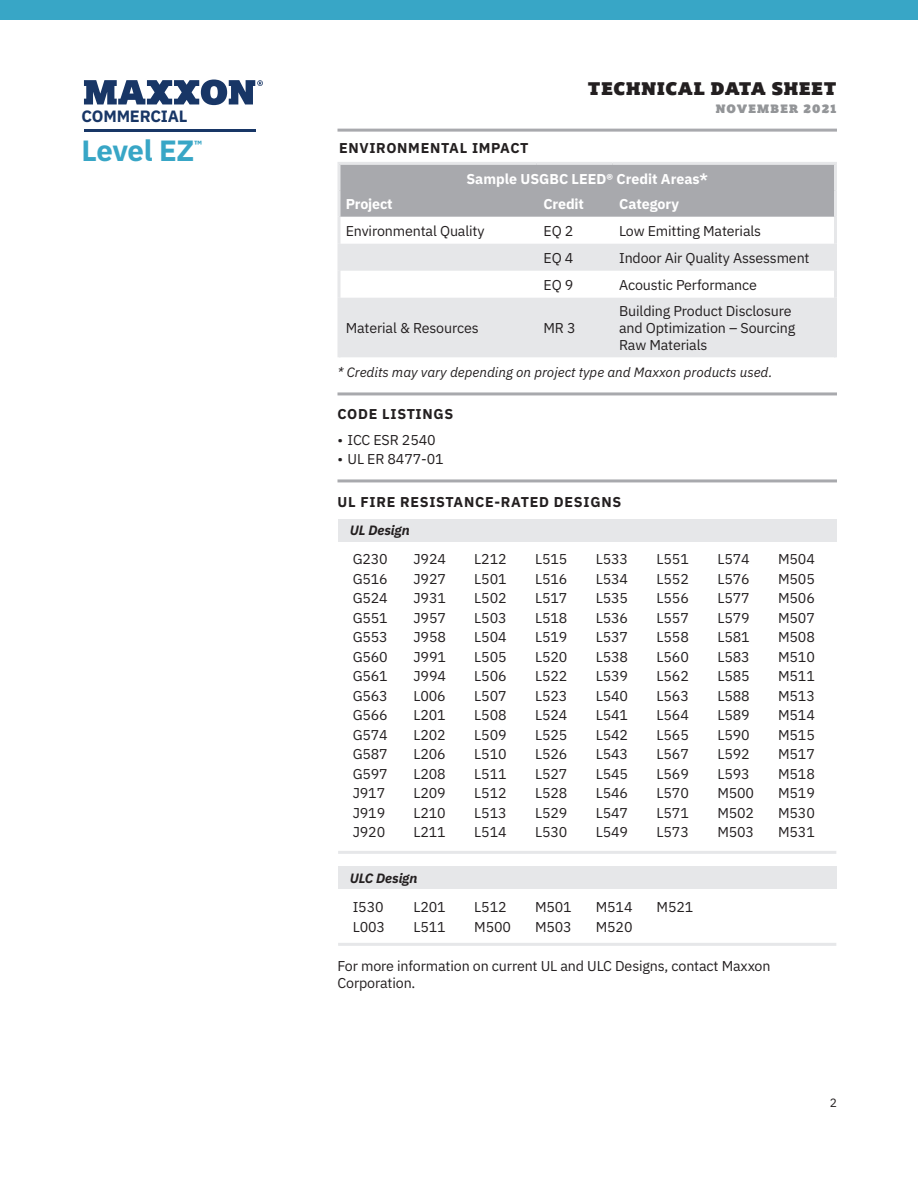
<style>
.page{position:relative;width:918px;height:1188px;background:#fff}
.page>*{position:absolute;margin:0;border:0;box-sizing:border-box;transform-origin:0 0}
.t1{font:700 29.25px "IBM Plex Sans";letter-spacing:-.02em;color:#38a6c6}
.t2{font:18px "Plume Ad";letter-spacing:.045em;color:#231f20}
.t3{font:700 16.35px "IBM Plex Sans";letter-spacing:-.01em;color:#183666}
.Body_Text__9_5_13__L{font:14.25px/19.5px "IBM Plex Sans";letter-spacing:-.01em;color:#231f20}
.Body_All_Caps_Bold_T{font:700 14.25px "IBM Plex Sans";letter-spacing:.05em;color:#231f20}
.Body_Text_Table__9_5{font:14.25px "IBM Plex Sans";letter-spacing:-.01em;color:#231f20}
.Body_Text_Table__9_5-2{font:700 14.25px "IBM Plex Sans";color:#fff}
.Body_All_Caps_Bold_T-2{font:italic 13.5px "IBM Plex Sans";color:#231f20}
.Body-Italic_Subhead{font:italic 700 13.5px "IBM Plex Sans";letter-spacing:-.01em;color:#231f20}
.t4{font:12px "Plume Ad";letter-spacing:.095em;color:#939598}
.t5{font:12px "IBM Plex Sans";color:#231f20}
</style>
<div class="page">
<hr style="left:338px;top:129px;width:499px;height:3px;background:#a8a9ad">
<div style="left:0;top:0;width:918px;height:20px;background:#38a6c6"></div>
<hr style="left:84px;top:129px;width:171px;height:2px;background:#183666">
<svg style="left:84px;top:80px;width:179px;height:25px"></svg>
<div style="left:338px;top:519px;width:499px;height:22px;background:#e6e7e9"></div>
<div style="left:338px;top:866px;width:499px;height:23px;background:#e6e7e9"></div>
<hr style="left:338px;top:851px;width:498px;height:3px;background:#e6e7e9">
<hr style="left:338px;top:943px;width:498px;height:3px;background:#e6e7e9">
<div style="left:340px;top:165px;width:494px;height:52px;background:#a8a9ad"></div>
<svg style="left:340px;top:244px;width:494px;height:113px;fill:#e6e7e9"></svg>
<hr style="left:338px;top:217px;width:2px;height:27px;background:#e6e7e9">
<hr style="left:834px;top:217px;width:3px;height:27px;background:#e6e7e9">
<hr style="left:338px;top:244px;width:2px;height:27px;background:#e6e7e9">
<hr style="left:834px;top:244px;width:3px;height:27px;background:#e6e7e9">
<hr style="left:338px;top:271px;width:2px;height:27px;background:#e6e7e9">
<hr style="left:834px;top:271px;width:3px;height:27px;background:#e6e7e9">
<hr style="left:338px;top:298px;width:2px;height:59px;background:#e6e7e9">
<hr style="left:834px;top:298px;width:3px;height:59px;background:#e6e7e9">
<hr style="left:338px;top:191px;width:2px;height:26px;background:#e6e7e9">
<hr style="left:834px;top:191px;width:3px;height:26px;background:#e6e7e9">
<hr style="left:338px;top:165px;width:2px;height:26px;background:#e6e7e9">
<hr style="left:834px;top:165px;width:3px;height:26px;background:#e6e7e9">
<hr style="left:338px;top:162px;width:199px;height:3px;background:#e6e7e9">
<hr style="left:537px;top:162px;width:75px;height:3px;background:#e6e7e9">
<hr style="left:612px;top:162px;width:225px;height:3px;background:#e6e7e9">
<hr style="left:338px;top:479px;width:499px;height:3px;background:#a8a9ad">
<hr style="left:338px;top:392px;width:499px;height:3px;background:#a8a9ad">
<p class="t3" style="left:82px;top:104px;width:108px">COMMERCIAL</p>
<h1 class="t1" style="left:82px;top:127px;width:122px">Level EZ<sup>™</sup></h1>
<p class="t2" style="left:588px;top:77px;width:250px">TECHNICAL DATA SHEET</p>
<p class="t4" style="left:716px;top:101px;width:122px">NOVEMBER 2021</p>
<p class="Body_All_Caps_Bold_T" style="left:339px;top:136px;width:191px">ENVIRONMENTAL IMPACT</p>
<p class="Body_Text_Table__9_5-2" style="left:466px;top:168px;width:243px">Sample USGBC LEED® Credit Areas*</p>
<p class="Body_Text_Table__9_5-2" style="left:346px;top:193px;width:48px">Project</p>
<p class="Body_Text_Table__9_5-2" style="left:544px;top:193px;width:42px">Credit</p>
<p class="Body_Text_Table__9_5-2" style="left:619px;top:193px;width:61px">Category</p>
<p class="Body_Text_Table__9_5" style="left:346px;top:220px;width:140px">Environmental Quality</p>
<p class="Body_Text_Table__9_5" style="left:544px;top:220px;width:31px">EQ 2</p>
<p class="Body_Text__9_5_13__L" style="left:619px;top:220px;width:144px">Low Emitting Materials</p>
<p class="Body_Text_Table__9_5" style="left:544px;top:247px;width:31px">EQ 4</p>
<p class="Body_Text__9_5_13__L" style="left:619px;top:247px;width:192px">Indoor Air Quality Assessment</p>
<p class="Body_Text_Table__9_5" style="left:544px;top:274px;width:31px">EQ 9</p>
<p class="Body_Text__9_5_13__L" style="left:619px;top:274px;width:139px">Acoustic Performance</p>
<p class="Body_Text_Table__9_5" style="left:346px;top:317px;width:134px">Material &amp; Resources</p>
<p class="Body_Text_Table__9_5" style="left:544px;top:317px;width:34px">MR 3</p>
<p class="Body_Text__9_5_13__L" style="left:619px;top:301px;width:178px;line-height:17.1px">Building Product Disclosure and Optimization – Sourcing<br>Raw Materials</p>
<p class="Body_All_Caps_Bold_T-2" style="left:338px;top:362px;width:436px">* Credits may vary depending on project type and Maxxon products used.</p>
<p class="Body_All_Caps_Bold_T" style="left:338px;top:402px;width:117px">CODE LISTINGS</p>
<p class="Body_Text__9_5_13__L" style="left:338px;top:429px;width:100px">• ICC ESR 2540</p>
<p class="Body_Text__9_5_13__L" style="left:338px;top:448px;width:108px">• UL ER 8477-01</p>
<p class="Body_All_Caps_Bold_T" style="left:338px;top:490px;width:285px">UL FIRE RESISTANCE-RATED DESIGNS</p>
<p class="Body-Italic_Subhead" style="left:350px;top:519px;width:61px">UL Design</p>
<p class="Body_Text__9_5_13__L" style="left:353px;top:548px;width:37px">G230<br>G516<br>G524<br>G551<br>G553<br>G560<br>G561<br>G563<br>G566<br>G574<br>G587<br>G597<br>J917<br>J919<br>J920</p>
<p class="Body_Text__9_5_13__L" style="left:414px;top:548px;width:34px;text-align:justify">J924<br>J927<br>J931<br>J957<br>J958<br>J991<br>J994<br>L006<br>L201<br>L202<br>L206<br>L208<br>L209<br>L210<br>L211</p>
<p class="Body_Text__9_5_13__L" style="left:474px;top:548px;width:34px;text-align:justify">L212<br>L501<br>L502<br>L503<br>L504<br>L505<br>L506<br>L507<br>L508<br>L509<br>L510<br>L511<br>L512<br>L513<br>L514</p>
<p class="Body_Text__9_5_13__L" style="left:535px;top:548px;width:34px;text-align:justify">L515<br>L516<br>L517<br>L518<br>L519<br>L520<br>L522<br>L523<br>L524<br>L525<br>L526<br>L527<br>L528<br>L529<br>L530</p>
<p class="Body_Text__9_5_13__L" style="left:596px;top:548px;width:34px;text-align:justify">L533<br>L534<br>L535<br>L536<br>L537<br>L538<br>L539<br>L540<br>L541<br>L542<br>L543<br>L545<br>L546<br>L547<br>L549</p>
<p class="Body_Text__9_5_13__L" style="left:657px;top:548px;width:34px;text-align:justify">L551<br>L552<br>L556<br>L557<br>L558<br>L560<br>L562<br>L563<br>L564<br>L565<br>L567<br>L569<br>L570<br>L571<br>L573</p>
<p class="Body_Text__9_5_13__L" style="left:717px;top:548px;width:38px">L574<br>L576<br>L577<br>L579<br>L581<br>L583<br>L585<br>L588<br>L589<br>L590<br>L592<br>L593<br>M500<br>M502<br>M503</p>
<p class="Body_Text__9_5_13__L" style="left:778px;top:548px;width:38px;text-align:justify">M504<br>M505<br>M506<br>M507<br>M508<br>M510<br>M511<br>M513<br>M514<br>M515<br>M517<br>M518<br>M519<br>M530<br>M531</p>
<p class="Body-Italic_Subhead" style="left:350px;top:867px;width:69px">ULC Design</p>
<p class="Body_Text__9_5_13__L" style="left:353px;top:896px;width:34px">I530<br>L003</p>
<p class="Body_Text__9_5_13__L" style="left:414px;top:896px;width:34px">L201<br>L511</p>
<p class="Body_Text__9_5_13__L" style="left:474px;top:896px;width:38px">L512<br>M500</p>
<p class="Body_Text__9_5_13__L" style="left:535px;top:896px;width:38px">M501<br>M503</p>
<p class="Body_Text__9_5_13__L" style="left:596px;top:896px;width:38px">M514<br>M520</p>
<p class="Body_Text__9_5_13__L" style="left:657px;top:896px;width:38px">M521</p>
<p class="Body_Text__9_5_13__L" style="left:338px;top:957px;width:435px;line-height:17.1px">For more information on current UL and ULC Designs, contact Maxxon<br>Corporation.</p>
<p class="t5" style="left:830px;top:1094px;width:9px">2</p>
</div>
